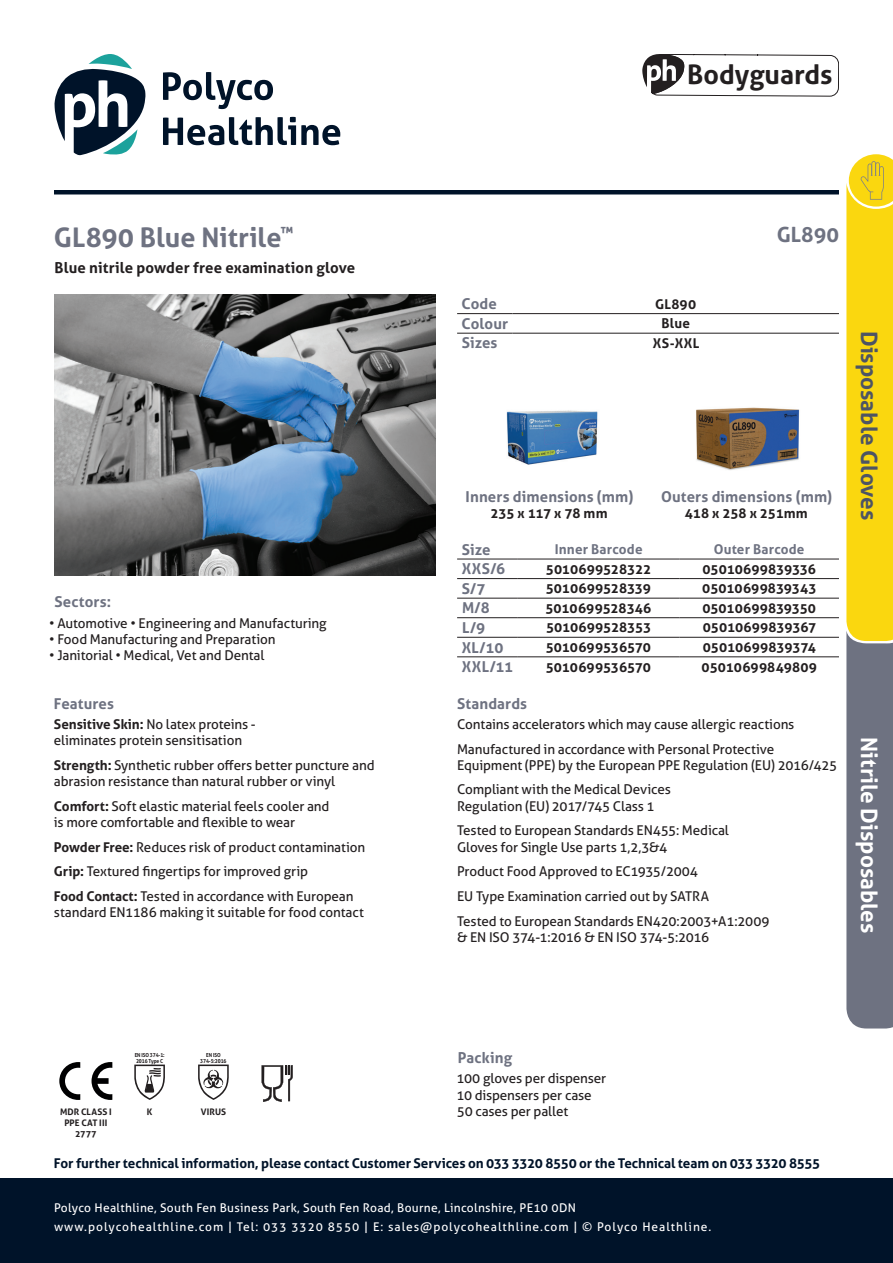
<style>
.page{position:relative;width:893px;height:1263px;background:#fff}
.page>*{position:absolute;margin:0;border:0;box-sizing:border-box;transform-origin:0 0}
.t1{font:700 27px "Aller";color:#6e7281}
.t2{font:700 26.85px "Aller";color:#231f20}
.t3{font:700 22.5px "Aller";color:#fff}
.t4{font:700 22.5px "Aller";color:#4d5464}
.t5{font:700 21px "Aller";color:#6e7281}
.t6{font:700 15px "Aller";letter-spacing:.005em;color:#6e7281}
.t7{font:700 15px "Aller";letter-spacing:.005em;color:#231f20}
.t8{font:13.5px/24.8px "Aller";letter-spacing:-.01em;color:#231f20}
.t9{font:700 13.5px "Aller";color:#231f20}
.t10{font:700 13.5px "Aller";letter-spacing:-.01em;color:#001329}
.t11{font:13.5px "Aller";letter-spacing:-.03em;color:#231f20}
.t12{font:700 13.5px "Aller";letter-spacing:.015em;color:#6e7281}
.t13{font:12px/19.2px "Aller";letter-spacing:.06em;color:#fff}
.t14{font:700 9px/10.8px "Aller";letter-spacing:.01em;color:#231f20;text-align:center}
.t15{font:700 5.55px/6.3px "Aller";letter-spacing:-.02em;color:#231f20;scale:.9 1}
.s1{font-weight:700}
</style>
<div class="page">
<img style="left:54px;top:294px;width:382px;height:281px">
<svg style="left:642px;top:54px;width:197px;height:43px"></svg>
<hr style="left:457px;top:313px;width:55px;height:1px;background:#231f20">
<hr style="left:512px;top:313px;width:327px;height:1px;background:#231f20">
<hr style="left:457px;top:333px;width:55px;height:1px;background:#231f20">
<hr style="left:512px;top:333px;width:327px;height:1px;background:#231f20">
<img style="left:506px;top:410px;width:92px;height:55px">
<svg style="left:92px;top:1062px;width:20px;height:38px"></svg>
<svg style="left:59px;top:1062px;width:21px;height:38px"></svg>
<svg style="left:134px;top:1064px;width:31px;height:36px"></svg>
<svg style="left:198px;top:1064px;width:31px;height:36px"></svg>
<svg style="left:262px;top:1065px;width:31px;height:37px"></svg>
<hr style="left:457px;top:559px;width:61px;height:1px;background:#231f20">
<hr style="left:518px;top:559px;width:161px;height:1px;background:#231f20">
<hr style="left:679px;top:559px;width:160px;height:1px;background:#231f20">
<hr style="left:457px;top:578px;width:61px;height:1px;background:#231f20">
<hr style="left:518px;top:578px;width:161px;height:1px;background:#231f20">
<hr style="left:679px;top:578px;width:160px;height:1px;background:#231f20">
<hr style="left:457px;top:598px;width:61px;height:1px;background:#231f20">
<hr style="left:518px;top:598px;width:161px;height:1px;background:#231f20">
<hr style="left:679px;top:598px;width:160px;height:1px;background:#231f20">
<hr style="left:457px;top:617px;width:61px;height:1px;background:#231f20">
<hr style="left:518px;top:617px;width:161px;height:1px;background:#231f20">
<hr style="left:679px;top:617px;width:160px;height:1px;background:#231f20">
<hr style="left:457px;top:637px;width:61px;height:1px;background:#231f20">
<hr style="left:518px;top:637px;width:161px;height:1px;background:#231f20">
<hr style="left:679px;top:637px;width:160px;height:1px;background:#231f20">
<hr style="left:457px;top:656px;width:61px;height:1px;background:#231f20">
<hr style="left:518px;top:656px;width:161px;height:1px;background:#231f20">
<hr style="left:679px;top:656px;width:160px;height:1px;background:#231f20">
<img style="left:696px;top:407px;width:104px;height:63px">
<div style="left:0;top:1178px;width:893px;height:85px;background:#001329"></div>
<svg style="left:163px;top:72px;width:110px;height:37px"></svg>
<svg style="left:163px;top:117px;width:177px;height:28px"></svg>
<svg style="left:55px;top:54px;width:91px;height:101px"></svg>
<hr style="left:54px;top:190px;width:785px;height:4px;background:#001329">
<svg style="left:846px;top:154px;width:47px;height:874px;background:#bcab46"></svg>
<h2 class="t2" style="left:687px;top:58px;width:147px">Bodyguards</h2>
<h1 class="t1" style="left:54px;top:221px;width:241px">GL890 Blue Nitrile<sup>™</sup></h1>
<p class="t7" style="left:55px;top:258px;width:302px">Blue nitrile powder free examination glove</p>
<p class="t6" style="left:54px;top:593px;width:58px">Sectors:</p>
<p class="t8" style="left:49px;top:611px;width:279px">• Automotive • Engineering and Manufacturing</p>
<p class="t8" style="left:49px;top:627px;width:228px">• Food Manufacturing and Preparation</p>
<p class="t8" style="left:49px;top:643px;width:217px">• Janitorial • Medical, Vet and Dental</p>
<p class="t6" style="left:54px;top:694px;width:62px">Features</p>
<p class="t8" style="left:54px;top:716px;width:203px;line-height:16.2px"><span class="s1">Sensitive Skin:</span> No latex proteins - eliminates protein sensitisation</p>
<p class="t8" style="left:54px;top:757px;width:322px;line-height:16.2px"><span class="s1">Strength:</span> Synthetic rubber offers better puncture and abrasion resistance than natural rubber or vinyl</p>
<p class="t8" style="left:54px;top:798px;width:277px;line-height:16.2px"><span class="s1">Comfort:</span> Soft elastic material feels cooler and is more comfortable and flexible to wear</p>
<p class="t8" style="left:54px;top:834px;width:313px"><span class="s1">Powder Free:</span> Reduces risk of product contamination<br><span class="s1">Grip:</span> Textured fingertips for improved grip<br><span class="s1">Food Contact:</span> Tested in accordance with European</p>
<p class="t8" style="left:54px;top:900px;width:311px">standard EN1186 making it suitable for food contact</p>
<h3 class="t5" style="left:777px;top:222px;width:64px">GL890</h3>
<p class="t6" style="left:462px;top:295px;width:37px">Code</p>
<p class="t9" style="left:655px;top:296px;width:42px">GL890</p>
<p class="t6" style="left:462px;top:314px;width:48px">Colour</p>
<p class="t9" style="left:662px;top:315px;width:30px">Blue</p>
<p class="t6" style="left:462px;top:334px;width:37px">Sizes</p>
<p class="t9" style="left:653px;top:335px;width:48px">XS-XXL</p>
<p class="t6" style="left:466px;top:487px;width:169px">Inners dimensions (mm)</p>
<p class="t9" style="left:490px;top:505px;width:119px">235 x 117 x 78 mm</p>
<p class="t6" style="left:661px;top:487px;width:173px">Outers dimensions (mm)</p>
<p class="t9" style="left:685px;top:505px;width:124px">418 x 258 x 251mm</p>
<p class="t6" style="left:462px;top:540px;width:30px">Size</p>
<p class="t12" style="left:555px;top:541px;width:89px">Inner Barcode</p>
<p class="t12" style="left:714px;top:541px;width:92px">Outer Barcode</p>
<p class="t6" style="left:462px;top:560px;width:45px">XXS/6</p>
<p class="t9" style="left:546px;top:561px;width:107px">5010699528322</p>
<p class="t9" style="left:702px;top:561px;width:115px">05010699839336</p>
<p class="t6" style="left:462px;top:579px;width:25px">S/7</p>
<p class="t9" style="left:546px;top:580px;width:107px">5010699528339</p>
<p class="t9" style="left:702px;top:580px;width:116px">05010699839343</p>
<p class="t6" style="left:462px;top:599px;width:29px">M/8</p>
<p class="t9" style="left:545px;top:600px;width:108px">5010699528346</p>
<p class="t9" style="left:702px;top:600px;width:115px">05010699839350</p>
<p class="t6" style="left:462px;top:618px;width:25px">L/9</p>
<p class="t9" style="left:546px;top:619px;width:107px">5010699528353</p>
<p class="t9" style="left:703px;top:619px;width:115px">05010699839367</p>
<p class="t6" style="left:462px;top:638px;width:43px">XL/10</p>
<p class="t9" style="left:546px;top:639px;width:107px">5010699536570</p>
<p class="t9" style="left:703px;top:639px;width:115px">05010699839374</p>
<p class="t6" style="left:462px;top:657px;width:53px">XXL/11</p>
<p class="t9" style="left:546px;top:658px;width:107px">5010699536570</p>
<p class="t9" style="left:702px;top:658px;width:117px">05010699849809</p>
<p class="t6" style="left:457px;top:694px;width:72px">Standards</p>
<p class="t8" style="left:457px;top:712px;width:339px">Contains accelerators which may cause allergic reactions<br>Manufactured in accordance with Personal Protective</p>
<p class="t8" style="left:457px;top:752px;width:382px">Equipment (PPE) by the European PPE Regulation (EU) 2016/425<br>Compliant with the Medical Devices</p>
<p class="t8" style="left:457px;top:793px;width:273px">Regulation (EU) 2017/745 Class 1<br>Tested to European Standards EN455: Medical</p>
<p class="t8" style="left:457px;top:834px;width:314px">Gloves for Single Use parts 1,2,3&amp;4<br>Product Food Approved to EC1935/2004<br>EU Type Examination carried out by SATRA<br>Tested to European Standards EN420:2003+A1:2009</p>
<p class="t11" style="left:457px;top:929px;width:254px">&amp; EN ISO 374-1:2016 &amp; EN ISO 374-5:2016</p>
<h3 class="t4" style="left:883px;top:331px;width:191px;rotate:90deg">Disposable Gloves</h3>
<h3 class="t3" style="left:883px;top:737px;width:198px;rotate:90deg">Nitrile Disposables</h3>
<p class="t15" style="left:135px;top:1051px;width:35px">EN ISO 374-1:<br>2016 Type C</p>
<p class="t14" style="left:60px;top:1106px;width:53px">MDR CLASS I<br>PPE CAT III<br>2777</p>
<p class="t14" style="left:147px;top:1106px;width:7px">K</p>
<p class="t15" style="left:200px;top:1051px;width:31px;text-align:center">EN ISO<br>374-5:2016</p>
<p class="t14" style="left:201px;top:1106px;width:27px">VIRUS</p>
<p class="t6" style="left:458px;top:1048px;width:56px">Packing</p>
<p class="t8" style="left:456px;top:1070px;width:151px;line-height:16.2px">100 gloves per dispenser<br>10 dispensers per case<br>50 cases per pallet</p>
<p class="t10" style="left:54px;top:1155px;width:768px">For further technical information, please contact Customer Services on 033 3320 8550 or the Technical team on 033 3320 8555</p>
<p class="t13" style="left:54px;top:1198px;width:659px">Polyco Healthline, South Fen Business Park, South Fen Road, Bourne, Lincolnshire, PE10 0DN www.polycohealthline.com | Tel: 033 3320 8550 | E: sales@polycohealthline.com | © Polyco Healthline.</p>
</div>
